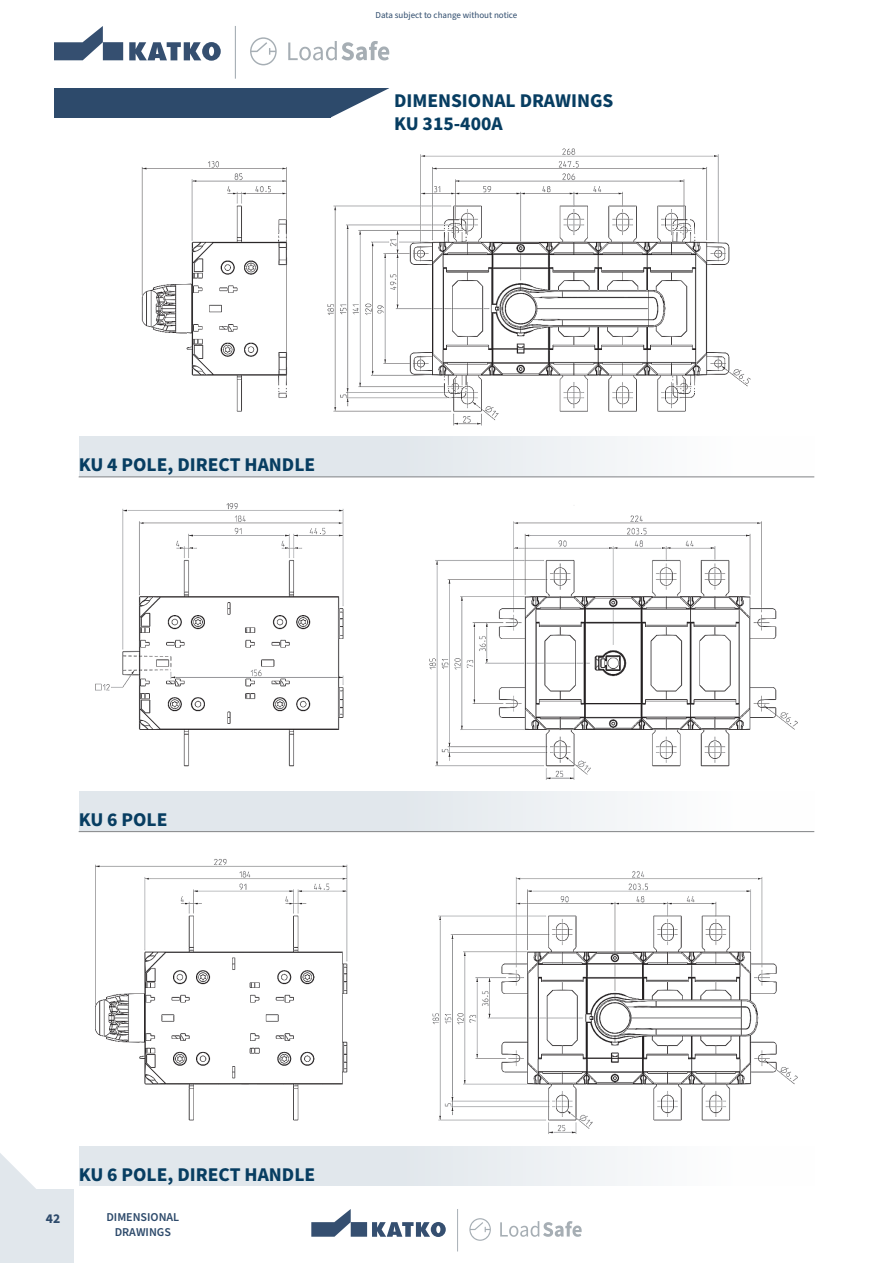
<style>
.page{position:relative;width:893px;height:1263px;background:#fff}
.page>*{position:absolute;margin:0;border:0;box-sizing:border-box;transform-origin:0 0}
.Kappaletyyli_1{font:700 19.5px "Source Sans Pro";color:#073d61}
.t1{font:700 13.5px "Source Sans Pro";color:#2d4a6b}
.Taulukko_rivit{font:600 12px "Source Sans Pro";color:#2d4a6b}
.t2{font:9px "Source Sans Pro";color:#2e4b6c}
</style>
<div class="page">
<div style="left:0;top:1189px;width:74px;height:74px;background:#e1e7ec"></div>
<svg style="left:469px;top:1218px;width:22px;height:23px"></svg>
<svg style="left:500px;top:1221px;width:82px;height:16px"></svg>
<svg style="left:311px;top:1209px;width:135px;height:28px"></svg>
<hr style="left:457px;top:1209px;width:1px;height:42px;background:#a6aeb4">
<div style="left:54px;top:81px;width:277px;height:36px;background:#2d4a6b"></div>
<div style="left:54px;top:44px;width:352px;height:44px;background:#fff"></div>
<svg style="left:250px;top:37px;width:27px;height:28px"></svg>
<svg style="left:288px;top:41px;width:101px;height:76px"></svg>
<svg style="left:54px;top:26px;width:167px;height:35px"></svg>
<hr style="left:235px;top:26px;width:1px;height:53px;background:#a6aeb4">
<svg style="left:0;top:1153px;width:36px;height:36px"></svg>
<div style="left:79px;top:436px;width:735px;height:40px;background:linear-gradient(to right,#d9e1e7,#fcfdfd)"></div>
<div style="left:79px;top:791px;width:735px;height:40px;background:linear-gradient(to right,#d9e1e7,#fcfdfd)"></div>
<div style="left:79px;top:1145px;width:735px;height:41px;background:linear-gradient(to right,#d9e1e7,#fcfdfd)"></div>
<hr style="left:79px;top:476px;width:735px;height:1px;background:#808285">
<hr style="left:79px;top:831px;width:735px;height:1px;background:#808285">
<img style="left:95px;top:859px;width:703px;height:275px">
<img style="left:95px;top:503px;width:703px;height:277px">
<img style="left:141px;top:148px;width:610px;height:278px">
<p class="t2" style="left:376px;top:9px;width:143px">Data subject to change without notice</p>
<p class="Kappaletyyli_1" style="left:394px;top:87px;width:221px">DIMENSIONAL DRAWINGS</p>
<p class="Kappaletyyli_1" style="left:394px;top:110px;width:110px">KU 315-400A</p>
<p class="Kappaletyyli_1" style="left:79px;top:451px;width:238px">KU 4 POLE, DIRECT HANDLE</p>
<p class="Kappaletyyli_1" style="left:79px;top:806px;width:90px">KU 6 POLE</p>
<p class="t1" style="left:46px;top:1209px;width:16px">42</p>
<p class="Kappaletyyli_1" style="left:79px;top:1161px;width:238px">KU 6 POLE, DIRECT HANDLE</p>
<p class="Taulukko_rivit" style="left:106px;top:1209px;width:74px">DIMENSIONAL</p>
<p class="Taulukko_rivit" style="left:115px;top:1224px;width:58px">DRAWINGS</p>
</div>
